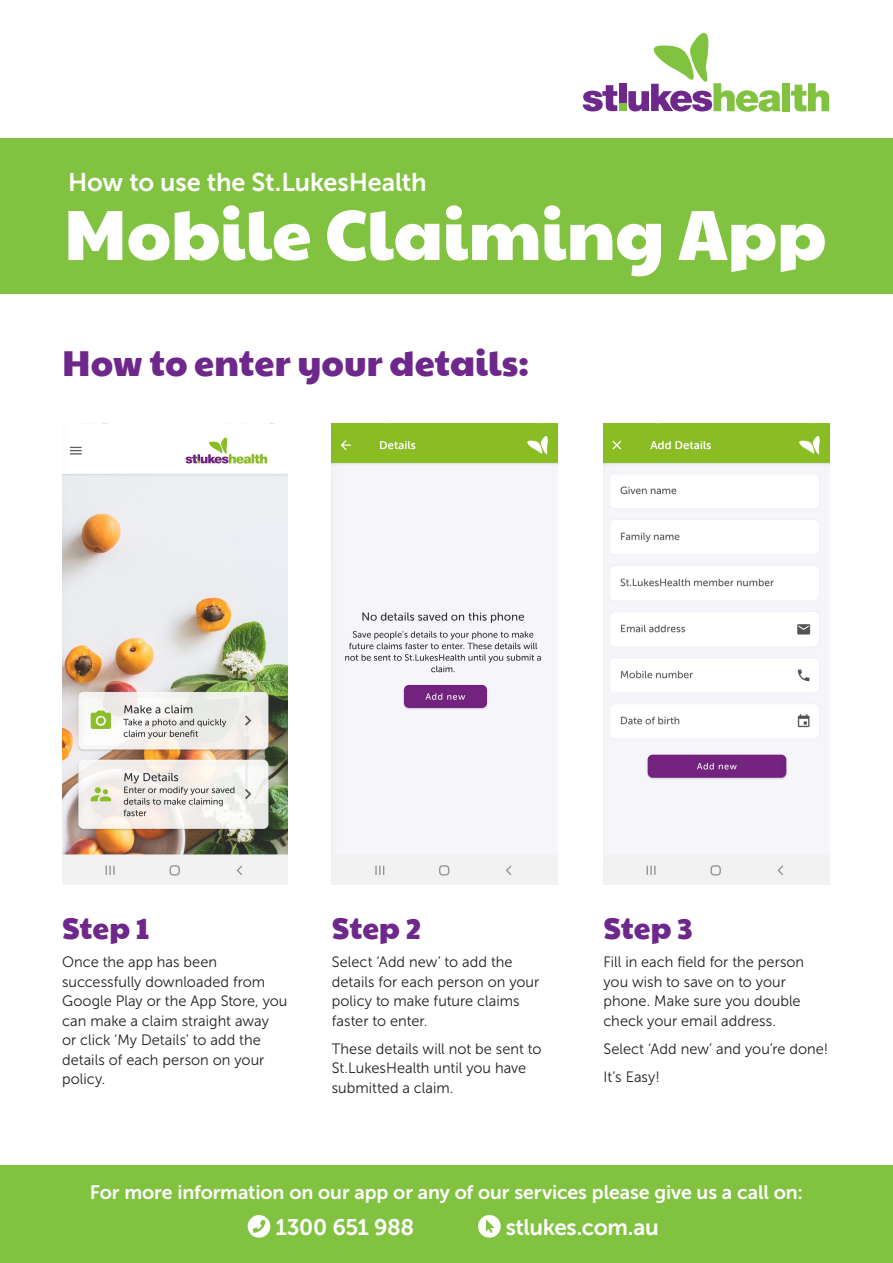
<style>
.page{position:relative;width:893px;height:1263px;background:#fff}
.page>*{position:absolute;margin:0;border:0;box-sizing:border-box;transform-origin:0 0}
.t1{font:71.25px "Paytone One";letter-spacing:-.005em;color:#fff}
.t2{font:36px "Paytone One";color:#6e278a}
.t3{font:30px "Paytone One";color:#6e278a}
.t4{font:25.5px "Museo Sans 700";letter-spacing:-.005em;color:#fff}
.ContactDetails{font:22.5px "Museo Sans 700";letter-spacing:-.02em;color:#fff}
.body_text{font:19.5px "Museo Sans 700";letter-spacing:-.005em;color:#fff}
.body_text-2{font:15px/19.5px "Museo Sans 300";letter-spacing:.005em;color:#231f20}
</style>
<div class="page">
<div style="left:0;top:138px;width:893px;height:155px;background:#81c340"></div>
<div style="left:0;top:1165px;width:893px;height:98px;background:#81c340"></div>
<svg style="left:248px;top:1215px;width:22px;height:23px"></svg>
<svg style="left:478px;top:1215px;width:23px;height:23px"></svg>
<img style="left:62px;top:437px;width:226px;height:447px">
<img style="left:603px;top:424px;width:226px;height:460px">
<img style="left:332px;top:424px;width:226px;height:460px">
<svg style="left:583px;top:85px;width:34px;height:26px"></svg>
<div style="left:619px;top:84px;width:7px;height:27px;background:#6e278a"></div>
<div style="left:782px;top:83px;width:8px;height:28px;background:#81c340"></div>
<svg style="left:791px;top:83px;width:38px;height:28px"></svg>
<svg style="left:628px;top:33px;width:153px;height:79px"></svg>
<div style="left:619px;top:103px;width:7px;height:8px;background:#81c340"></div>
<p class="t4" style="left:68px;top:168px;width:360px">How to use the St.LukesHealth</p>
<p class="t1" style="left:64px;top:178px;width:764px">Mobile Claiming App</p>
<p class="t2" style="left:62px;top:335px;width:469px">How to enter your details:</p>
<p class="t3" style="left:62px;top:905px;width:89px">Step 1</p>
<p class="body_text-2" style="left:62px;top:952px;width:227px">Once the app has been successfully downloaded from<br>Google Play or the App Store, you can make a claim straight away<br>or click ‘My Details’ to add the details of each person on your policy.</p>
<p class="t3" style="left:332px;top:905px;width:91px">Step 2</p>
<p class="body_text-2" style="left:332px;top:952px;width:209px">Select ‘Add new’ to add the details for each person on your policy to make future claims faster to enter.</p>
<p class="body_text-2" style="left:332px;top:1039px;width:211px">These details will not be sent to<br>St.LukesHealth until you have submitted a claim.</p>
<p class="t3" style="left:603px;top:905px;width:91px">Step 3</p>
<p class="body_text-2" style="left:603px;top:952px;width:202px">Fill in each field for the person you wish to save on to your phone. Make sure you double check your email address.</p>
<p class="body_text-2" style="left:603px;top:1039px;width:226px">Select ‘Add new’ and you’re done!</p>
<p class="body_text-2" style="left:603px;top:1067px;width:58px">It’s Easy!</p>
<p class="body_text" style="left:90px;top:1181px;width:715px">For more information on our app or any of our services please give us a call on:</p>
<p class="ContactDetails" style="left:275px;top:1214px;width:140px">1300 651 988</p>
<p class="ContactDetails" style="left:506px;top:1214px;width:155px">stlukes.com.au</p>
</div>
